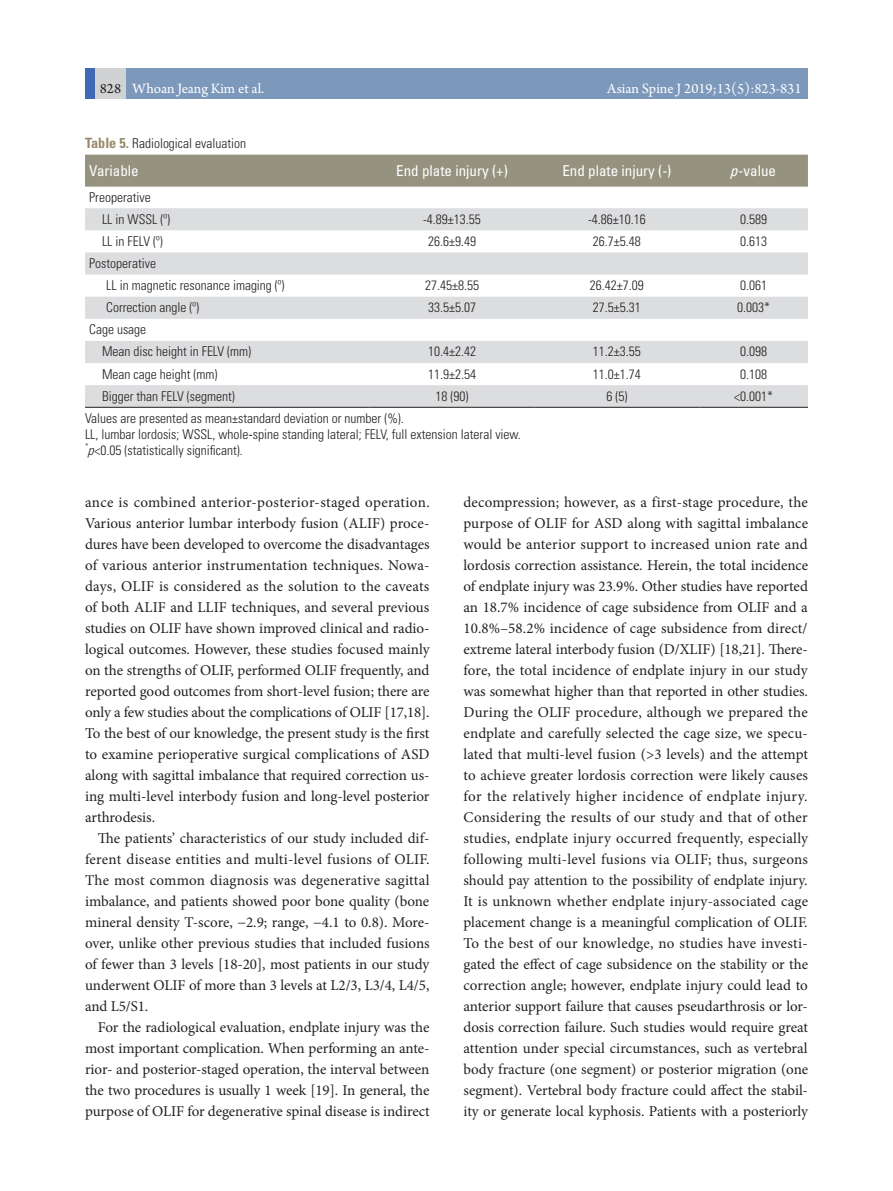
<style>
.page{position:relative;width:893px;height:1191px;background:#fff}
.page>*{position:absolute;margin:0;border:0;box-sizing:border-box;transform-origin:0 0}
.본문_내용{font:15px/21px "Minion Pro";letter-spacing:-.005em;color:#231f20;text-align:justify}
.본문_내용_첫문단{font:15px/21px "Minion Pro";color:#231f20;text-align:justify}
.t1{font:15px "Arno Pro";color:#fff}
.표_머리행{font:condensed 15px "Univers LT Std";color:#fff}
.표_그림설명{font:300 condensed 13.5px "Univers LT Std";color:#231f20}
.표_왼쪽행{font:300 condensed 13.5px "Univers LT Std";color:#231f20}
.표_본문{font:300 condensed 13.5px "Univers LT Std";color:#231f20}
.표_그림설명-2{font:300 condensed 7.8px "Univers LT Std";color:#231f20}
.s1{color:#231f20}
.s2{font-weight:700;font-size:14.25px;color:#998a6b}
.s3{font-style:italic}
.s4{font-weight:400}
</style>
<div class="page">
<div style="left:85px;top:68px;width:58px;height:31px;background:#d1d2d4"></div>
<div style="left:126px;top:68px;width:682px;height:31px;background:#7c98bb"></div>
<div style="left:85px;top:68px;width:10px;height:31px;background:#406ab4"></div>
<div style="left:85px;top:155px;width:723px;height:32px;background:#95937f"></div>
<svg style="left:85px;top:208px;width:723px;height:199px;fill:#dcdddf"></svg>
<hr style="left:85px;top:407px;width:285px;height:1px;background:#231f20">
<hr style="left:370px;top:407px;width:164px;height:1px;background:#231f20">
<hr style="left:534px;top:407px;width:165px;height:1px;background:#231f20">
<hr style="left:699px;top:407px;width:109px;height:1px;background:#231f20">
<p class="t1" style="left:100px;top:80px;width:166px"><span class="s1">828</span> Whoan Jeang Kim et al.</p>
<p class="t1" style="left:607px;top:80px;width:196px">Asian Spine J 2019;13(5):823-831</p>
<p class="표_그림설명" style="left:85px;top:135px;width:163px"><span class="s2">Table 5.</span> Radiological evaluation</p>
<p class="표_머리행" style="left:89px;top:161px;width:51px">Variable</p>
<p class="표_머리행" style="left:396px;top:161px;width:113px">End plate injury (+)</p>
<p class="표_머리행" style="left:562px;top:161px;width:111px">End plate injury (-)</p>
<p class="표_머리행" style="left:730px;top:161px;width:48px"><span class="s3">p</span>-value</p>
<p class="표_왼쪽행" style="left:89px;top:189px;width:63px">Preoperative</p>
<p class="표_왼쪽행" style="left:102px;top:211px;width:70px">LL in WSSL (º)</p>
<p class="표_본문" style="left:423px;top:211px;width:59px">-4.89±13.55</p>
<p class="표_본문" style="left:588px;top:211px;width:59px">-4.86±10.16</p>
<p class="표_본문" style="left:740px;top:211px;width:28px">0.589</p>
<p class="표_왼쪽행" style="left:102px;top:233px;width:62px">LL in FELV (º)</p>
<p class="표_본문" style="left:428px;top:233px;width:49px">26.6±9.49</p>
<p class="표_본문" style="left:593px;top:233px;width:49px">26.7±5.48</p>
<p class="표_본문" style="left:740px;top:233px;width:28px">0.613</p>
<p class="표_왼쪽행" style="left:89px;top:255px;width:68px">Postoperative</p>
<p class="표_왼쪽행" style="left:106px;top:277px;width:180px">LL in magnetic resonance imaging (º)</p>
<p class="표_본문" style="left:425px;top:277px;width:55px">27.45±8.55</p>
<p class="표_본문" style="left:590px;top:277px;width:55px">26.42±7.09</p>
<p class="표_본문" style="left:740px;top:277px;width:28px">0.061</p>
<p class="표_왼쪽행" style="left:106px;top:299px;width:94px">Correction angle (º)</p>
<p class="표_본문" style="left:428px;top:299px;width:49px">33.5±5.07</p>
<p class="표_본문" style="left:593px;top:299px;width:49px">27.5±5.31</p>
<p class="표_본문" style="left:737px;top:299px;width:34px">0.003*</p>
<p class="표_왼쪽행" style="left:89px;top:321px;width:58px">Cage usage</p>
<p class="표_왼쪽행" style="left:102px;top:343px;width:151px">Mean disc height in FELV (mm)</p>
<p class="표_본문" style="left:428px;top:343px;width:49px">10.4±2.42</p>
<p class="표_본문" style="left:593px;top:343px;width:49px">11.2±3.55</p>
<p class="표_본문" style="left:740px;top:343px;width:28px">0.098</p>
<p class="표_왼쪽행" style="left:102px;top:366px;width:117px">Mean cage height (mm)</p>
<p class="표_본문" style="left:428px;top:366px;width:49px">11.9±2.54</p>
<p class="표_본문" style="left:593px;top:366px;width:49px">11.0±1.74</p>
<p class="표_본문" style="left:740px;top:366px;width:28px">0.108</p>
<p class="표_왼쪽행" style="left:102px;top:388px;width:134px">Bigger than FELV (segment)</p>
<p class="표_본문" style="left:436px;top:388px;width:34px">18 (90)</p>
<p class="표_본문" style="left:606px;top:388px;width:22px">6 (5)</p>
<p class="표_본문" style="left:734px;top:388px;width:40px">&lt;0.001*</p>
<p class="표_그림설명" style="left:85px;top:410px;width:320px">Values are presented as mean±standard deviation or number (%).</p>
<p class="표_그림설명" style="left:85px;top:426px;width:437px">LL, lumbar lordosis; WSSL, whole<span class="s4">-</span>spine standing lateral; FELV, full extension lateral view.</p>
<p class="표_그림설명-2" style="left:85px;top:441px;width:5px">*</p>
<p class="표_그림설명" style="left:87px;top:442px;width:157px"><span class="s3">p</span>&lt;0.05 (statistically significant).</p>
<p class="본문_내용_첫문단" style="left:85px;top:492px;width:346px">ance is combined anterior-posterior-staged operation.<br>Various anterior lumbar interbody fusion (ALIF) proce&shy;dures have been developed to overcome the disadvantages of various anterior instrumentation techniques. Nowa&shy;days, OLIF is considered as the solution to the caveats of both ALIF and LLIF techniques, and several previous studies on OLIF have shown improved clinical and radio&shy;logical outcomes. However, these studies focused mainly on the strengths of OLIF, performed OLIF frequently, and reported good outcomes from short-level fusion; there are only a few studies about the complications of OLIF [17,18].<br>To the best of our knowledge, the present study is the first to examine perioperative surgical complications of ASD along with sagittal imbalance that required correction us&shy;ing multi-level interbody fusion and long-level posterior arthrodesis.</p>
<p class="본문_내용" style="left:85px;top:828px;width:346px;text-indent:13px">The patients’ characteristics of our study included dif&shy;ferent disease entities and multi-level fusions of OLIF.<br>The most common diagnosis was degenerative sagittal imbalance, and patients showed poor bone quality (bone mineral density T-score, −2.9; range, −4.1 to 0.8). More&shy;over, unlike other previous studies that included fusions of fewer than 3 levels [18-20], most patients in our study underwent OLIF of more than 3 levels at L2/3, L3/4, L4/5, and L5/S1.</p>
<p class="본문_내용" style="left:85px;top:1017px;width:346px;text-indent:13px">For the radiological evaluation, endplate injury was the most important complication. When performing an ante&shy;rior- and posterior-staged operation, the interval between the two procedures is usually 1 week [19]. In general, the purpose of OLIF for degenerative spinal disease is indirect</p>
<p class="본문_내용" style="left:463px;top:492px;width:346px">decompression; however, as a first-stage procedure, the purpose of OLIF for ASD along with sagittal imbalance would be anterior support to increased union rate and lordosis correction assistance. Herein, the total incidence of endplate injury was 23.9%. Other studies have reported an 18.7% incidence of cage subsidence from OLIF and a 10.8%–58.2% incidence of cage subsidence from direct/ extreme lateral interbody fusion (D/XLIF) [18,21]. There&shy;fore, the total incidence of endplate injury in our study was somewhat higher than that reported in other studies.<br>During the OLIF procedure, although we prepared the endplate and carefully selected the cage size, we specu&shy;lated that multi-level fusion (&gt;3 levels) and the attempt to achieve greater lordosis correction were likely causes for the relatively higher incidence of endplate injury.<br>Considering the results of our study and that of other studies, endplate injury occurred frequently, especially following multi-level fusions via OLIF; thus, surgeons should pay attention to the possibility of endplate injury.<br>It is unknown whether endplate injury-associated cage placement change is a meaningful complication of OLIF.<br>To the best of our knowledge, no studies have investi&shy;gated the effect of cage subsidence on the stability or the correction angle; however, endplate injury could lead to anterior support failure that causes pseudarthrosis or lor&shy;dosis correction failure. Such studies would require great attention under special circumstances, such as vertebral body fracture (one segment) or posterior migration (one segment). Vertebral body fracture could affect the stabil&shy;ity or generate local kyphosis. Patients with a posteriorly</p>
</div>
